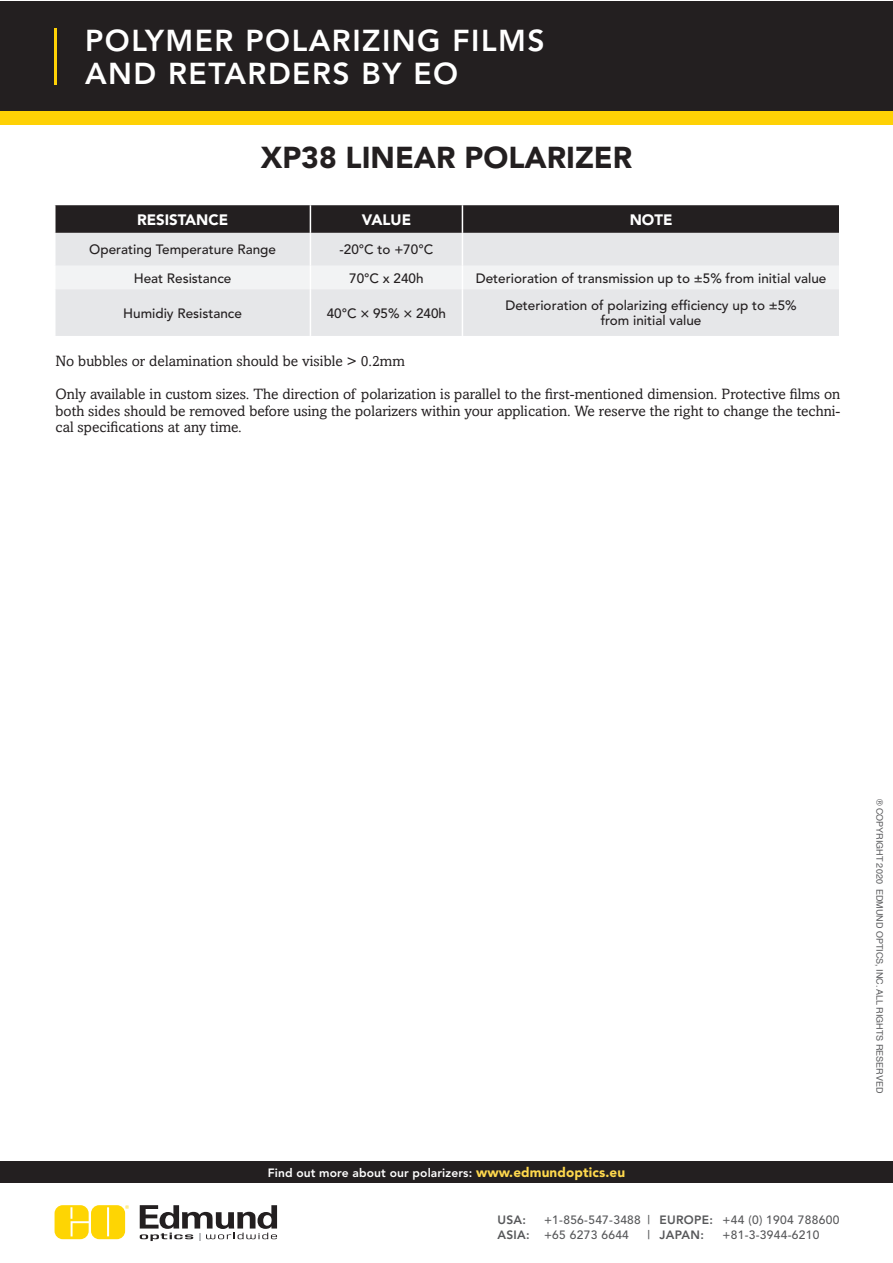
<style>
.page{position:relative;width:893px;height:1263px;background:#fff}
.page>*{position:absolute;margin:0;border:0;box-sizing:border-box;transform-origin:0 0}
.t1{font:800 30px/33px "Avenir";letter-spacing:.05em;color:#fff}
.t2{font:900 30px "Avenir";color:#231f20}
.t3{font:15px/16.5px "Amasis MT Std";color:#231f20;text-align:justify}
.t4{font:900 15px "Avenir";color:#fff}
.t5{font:500 13.5px/15px "Avenir";color:#231f20;text-align:center}
.t6{font:500 12px/15px "Avenir";letter-spacing:.025em;color:#57585a}
.t7{font:800 12px "Avenir";letter-spacing:.01em;color:#fff}
.t8{font:800 12px "Avenir";letter-spacing:.025em;color:#57585a}
.t9{font:9px "Helvetica";color:#57585a}
.s1{font-weight:900;font-size:13.5px;color:#fed84d}
.s2{font-weight:800}
.s3{font-weight:500}
</style>
<div class="page">
<div style="left:0;top:97px;width:893px;height:27px;background:#fed105"></div>
<div style="left:0;top:1px;width:893px;height:110px;background:#231f20"></div>
<hr style="left:54px;top:28px;width:3px;height:57px;background:#fed105">
<div style="left:0;top:1161px;width:893px;height:21px;background:#231f20"></div>
<svg style="left:140px;top:1205px;width:137px;height:36px"></svg>
<svg style="left:55px;top:1205px;width:74px;height:34px;background:#fedc32"></svg>
<div style="left:56px;top:233px;width:783px;height:103px;background:#e6e7e9"></div>
<svg style="left:55px;top:205px;width:784px;height:28px;background:#272324"></svg>
<hr style="left:310px;top:233px;width:1px;height:33px;background:#fff">
<hr style="left:462px;top:233px;width:1px;height:33px;background:#fff">
<div style="left:56px;top:266px;width:783px;height:23px;background:#f2f3f4"></div>
<hr style="left:310px;top:289px;width:1px;height:47px;background:#fff">
<hr style="left:462px;top:289px;width:1px;height:47px;background:#fff">
<h1 class="t1" style="left:85px;top:24px;width:461px">POLYMER POLARIZING FILMS<br>AND RETARDERS BY EO</h1>
<p class="t2" style="left:261px;top:139px;width:373px">XP38 LINEAR POLARIZER</p>
<p class="t4" style="left:137px;top:210px;width:93px">RESISTANCE</p>
<p class="t4" style="left:362px;top:210px;width:51px">VALUE</p>
<p class="t4" style="left:630px;top:210px;width:44px">NOTE</p>
<p class="t5" style="left:89px;top:243px;width:188px">Operating Temperature Range</p>
<p class="t5" style="left:340px;top:243px;width:95px">-20°C to +70°C</p>
<p class="t5" style="left:134px;top:271px;width:99px">Heat Resistance</p>
<p class="t5" style="left:349px;top:271px;width:76px">70°C x 240h</p>
<p class="t5" style="left:476px;top:271px;width:352px">Deterioration of transmission up to ±5% from initial value</p>
<p class="t5" style="left:123px;top:306px;width:120px">Humidiy Resistance</p>
<p class="t5" style="left:327px;top:306px;width:121px">40°C × 95% × 240h</p>
<p class="t5" style="left:505px;top:298px;width:293px">Deterioration of polarizing efficiency up to ±5% from initial value</p>
<p class="t3" style="left:56px;top:353px;width:351px">No bubbles or delamination should be visible &gt; 0.2mm</p>
<p class="t3" style="left:56px;top:386px;width:786px">Only available in custom sizes. The direction of polarization is parallel to the first-mentioned dimension. Protective films on both sides should be removed before using the polarizers within your application. We reserve the right to change the techni&shy;cal specifications at any time.</p>
<p class="t7" style="left:268px;top:1165px;width:359px">Find out more about our polarizers: <span class="s1">www.edmundoptics.eu</span></p>
<p class="t8" style="left:497px;top:1213px;width:30px">USA:</p>
<p class="t6" style="left:497px;top:1213px;width:343px;text-indent:46px">+1-856-547-3488 | <span class="s2">EUROPE:</span> +44 (0) 1904 788600<br><span class="s2">ASIA:</span> +65 6273 6644</p>
<p class="t8" style="left:647px;top:1228px;width:58px"><span class="s3">|</span> JAPAN:</p>
<p class="t6" style="left:722px;top:1228px;width:98px">+81-3-3944-6210</p>
<p class="t9" style="left:887px;top:798px;width:296px;rotate:90deg">® COPYRIGHT 2020 EDMUND OPTICS, INC. ALL RIGHTS RESERVED</p>
</div>
